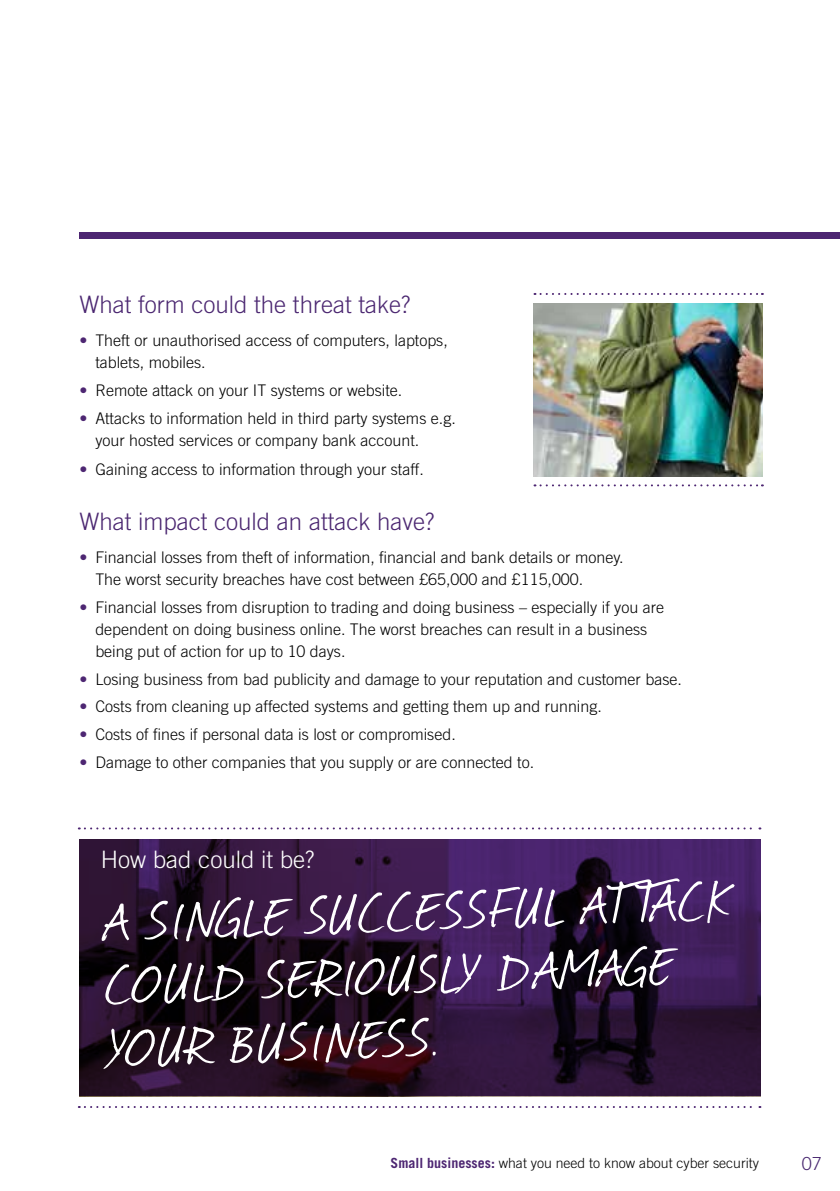
<style>
.page{position:relative;width:840px;height:1191px;background:#fff}
.page>*{position:absolute;margin:0;border:0;box-sizing:border-box;transform-origin:0 0}
.t1{font:63px/63px "Journal";color:#fff}
.t2{font:300 24px "Trade Gothic";color:#4b2771}
.t3{font:300 24px "Trade Gothic";color:#fff}
.t4{font:300 18px "Trade Gothic";color:#482770}
.t5{font:300 16px/22px "Trade Gothic";color:#000}
.t6{font:300 14px "Trade Gothic";color:#000}
.s1{color:#4d2672}
.s2{font-weight:700;color:#4d2672}
</style>
<div class="page">
<img style="left:533px;top:303px;width:229px;height:173px">
<div style="left:79px;top:233px;width:760px;height:6px;background:#4d2672"></div>
<svg style="left:79px;top:839px;width:681px;height:257px;background:#2c1437"></svg>
<svg style="left:534px;top:293px;width:228px;height:2px"></svg>
<svg style="left:534px;top:484px;width:228px;height:2px"></svg>
<svg style="left:79px;top:1106px;width:681px;height:2px"></svg>
<svg style="left:79px;top:827px;width:681px;height:2px"></svg>
<h2 class="t2" style="left:79px;top:290px;width:332px">What form could the threat take?</h2>
<p class="t5" style="left:95px;top:329px;width:354px;text-indent:-16px"><span class="s1">•</span> Theft or unauthorised access of computers, laptops, tablets, mobiles.</p>
<p class="t5" style="left:79px;top:379px;width:324px"><span class="s1">•</span> Remote attack on your IT systems or website.</p>
<p class="t5" style="left:95px;top:407px;width:362px;text-indent:-16px"><span class="s1">•</span> Attacks to information held in third party systems e.g. your hosted services or company bank account.</p>
<p class="t5" style="left:79px;top:458px;width:346px"><span class="s1">•</span> Gaining access to information through your staff.</p>
<h2 class="t2" style="left:79px;top:507px;width:356px">What impact could an attack have?</h2>
<p class="t5" style="left:95px;top:546px;width:529px;text-indent:-16px"><span class="s1">•</span> Financial losses from theft of information, financial and bank details or money.<br>The worst security breaches have cost between £65,000 and £115,000.</p>
<p class="t5" style="left:95px;top:596px;width:570px;text-indent:-16px"><span class="s1">•</span> Financial losses from disruption to trading and doing business – especially if you are dependent on doing business online. The worst breaches can result in a business being put of action for up to 10 days.</p>
<p class="t5" style="left:79px;top:668px;width:603px"><span class="s1">•</span> Losing business from bad publicity and damage to your reputation and customer base.</p>
<p class="t5" style="left:79px;top:695px;width:523px"><span class="s1">•</span> Costs from cleaning up affected systems and getting them up and running.</p>
<p class="t5" style="left:79px;top:723px;width:378px"><span class="s1">•</span> Costs of fines if personal data is lost or compromised.</p>
<p class="t5" style="left:79px;top:751px;width:456px"><span class="s1">•</span> Damage to other companies that you supply or are connected to.</p>
<h2 class="t3" style="left:101px;top:845px;width:215px">How bad could it be?</h2>
<h1 class="t1" style="left:101px;top:890px;width:632px;rotate:-2deg">A SINGLE SUCCESSFUL ATTACK<br>COULD SERIOUSLY DAMAGE<br>YOUR BUSINESS.</h1>
<p class="t6" style="left:390px;top:1154px;width:369px"><span class="s2">Small businesses:</span> what you need to know about cyber security</p>
<p class="t4" style="left:801px;top:1152px;width:22px">07</p>
</div>
